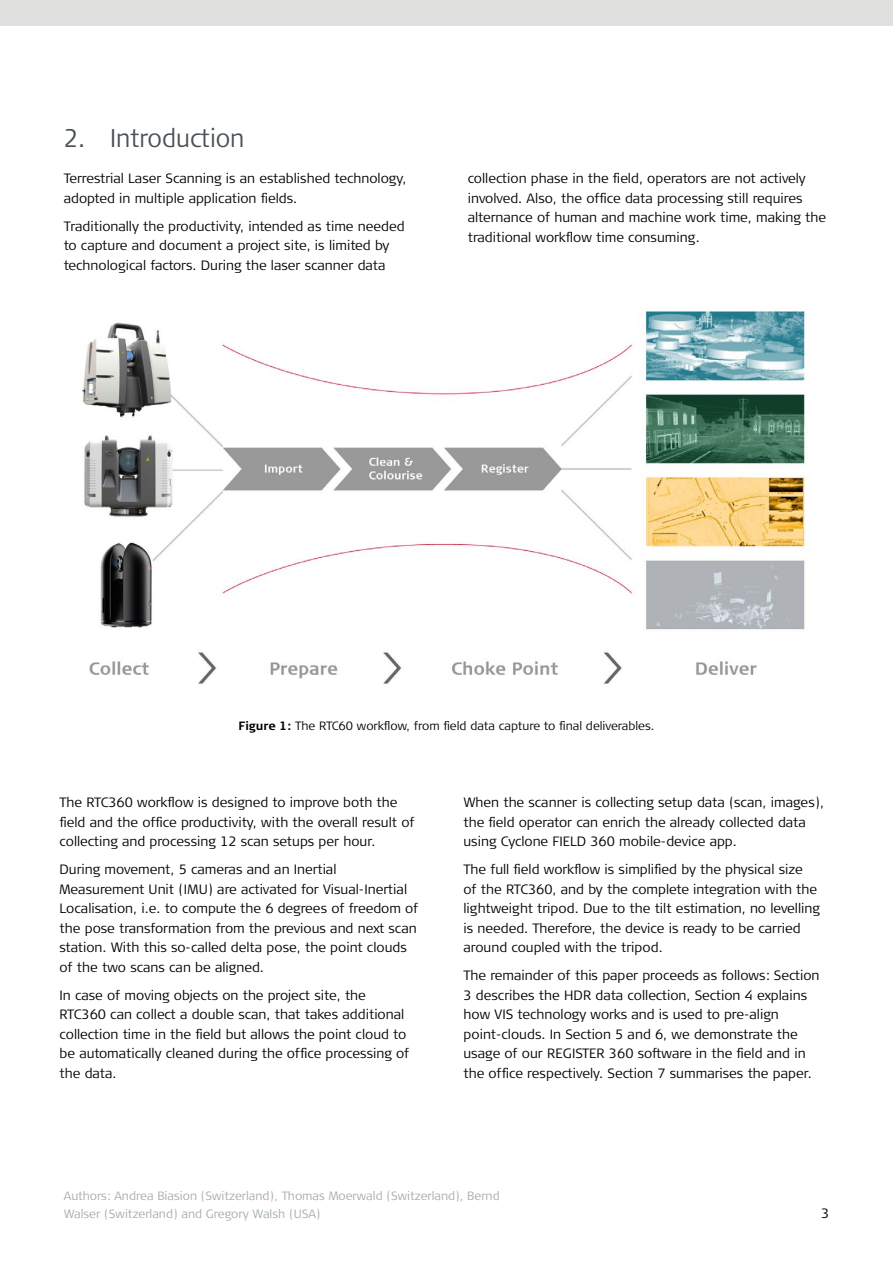
<style>
.page{position:relative;width:893px;height:1263px;background:#fff}
.page>*{position:absolute;margin:0;border:0;box-sizing:border-box;transform-origin:0 0}
.t1{font:300 25.5px "Signa Column";color:#485156;scale:.94 1}
.t2{font:300 13.5px/19.5px "Signa Column";color:#000}
.t3{font:300 12px/18px "Signa Column";color:#a4acb1}
.t4{font:300 12px "Signa Column";color:#000}
.s1{font-weight:700}
</style>
<div class="page">
<div style="left:0;top:0;width:893px;height:26px;background:#e0e0df"></div>
<img style="left:82px;top:310px;width:726px;height:374px">
<h1 class="t1" style="left:64px;top:122px;width:194px">2. Introduction</h1>
<p class="t2" style="left:64px;top:169px;width:344px">Terrestrial Laser Scanning is an established technology, adopted in multiple application fields.</p>
<p class="t2" style="left:64px;top:217px;width:342px">Traditionally the productivity, intended as time needed to capture and document a project site, is limited by technological factors. During the laser scanner data</p>
<p class="t2" style="left:468px;top:169px;width:360px">collection phase in the field, operators are not actively involved. Also, the office data processing still requires alternance of human and machine work time, making the traditional workflow time consuming.</p>
<p class="t4" style="left:238px;top:719px;width:418px"><span class="s1">Figure 1:</span> The RTC60 workflow, from field data capture to final deliverables.</p>
<p class="t2" style="left:60px;top:793px;width:357px">The RTC360 workflow is designed to improve both the field and the office productivity, with the overall result of collecting and processing 12 scan setups per hour.</p>
<p class="t2" style="left:60px;top:860px;width:360px">During movement, 5 cameras and an Inertial Measurement Unit (IMU) are activated for Visual-Inertial Localisation, i.e. to compute the 6 degrees of freedom of the pose transformation from the previous and next scan station. With this so-called delta pose, the point clouds of the two scans can be aligned.</p>
<p class="t2" style="left:60px;top:986px;width:351px">In case of moving objects on the project site, the RTC360 can collect a double scan, that takes additional collection time in the field but allows the point cloud to be automatically cleaned during the office processing of the data.</p>
<p class="t2" style="left:463px;top:793px;width:362px">When the scanner is collecting setup data (scan, images), the field operator can enrich the already collected data using Cyclone FIELD 360 mobile-device app.</p>
<p class="t2" style="left:463px;top:860px;width:358px">The full field workflow is simplified by the physical size<br>of the RTC360, and by the complete integration with the lightweight tripod. Due to the tilt estimation, no levelling is needed. Therefore, the device is ready to be carried around coupled with the tripod.</p>
<p class="t2" style="left:463px;top:966px;width:358px">The remainder of this paper proceeds as follows: Section 3 describes the HDR data collection, Section 4 explains how VIS technology works and is used to pre-align point-clouds. In Section 5 and 6, we demonstrate the usage of our REGISTER 360 software in the field and in the office respectively. Section 7 summarises the paper.</p>
<p class="t3" style="left:64px;top:1187px;width:437px">Authors: Andrea Biasion (Switzerland), Thomas Moerwald (Switzerland), Bernd<br>Walser (Switzerland) and Gregory Walsh (USA)</p>
<p class="t2" style="left:821px;top:1203px;width:10px">3</p>
</div>
